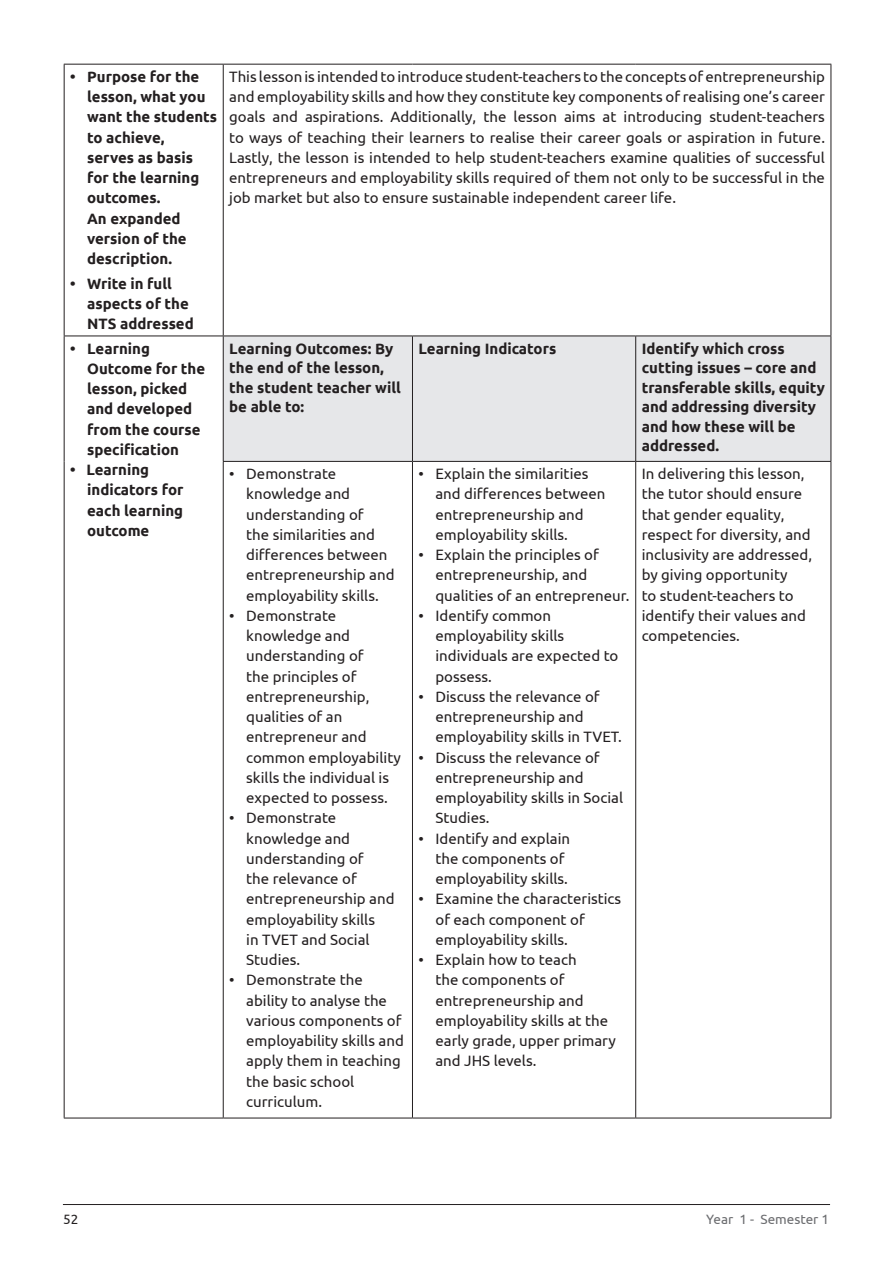
<style>
.page{position:relative;width:893px;height:1263px;background:#fff}
.page>*{position:absolute;margin:0;border:0;box-sizing:border-box;transform-origin:0 0}
.t1{font:15px/20.2px "Ubuntu";color:#231f20}
.t2{font:700 15px/20.2px "Ubuntu";color:#231f20}
.t3{font:13.5px "Ubuntu";color:#6c6d70}
.t4{font:13.5px "Ubuntu";color:#231f20}
</style>
<div class="page">
<hr style="left:63px;top:1204px;width:767px;height:1px;background:#231f20">
<div style="left:224px;top:337px;width:607px;height:124px;background:#e6e7e9"></div>
<hr style="left:64px;top:1118px;width:159px;height:1px;background:#231f20">
<hr style="left:64px;top:64px;width:159px;height:1px;background:#231f20">
<hr style="left:64px;top:65px;width:1px;height:271px;background:#231f20">
<hr style="left:64px;top:336px;width:159px;height:1px;background:#231f20">
<hr style="left:64px;top:336px;width:1px;height:125px;background:#231f20">
<hr style="left:64px;top:461px;width:1px;height:657px;background:#231f20">
<hr style="left:223px;top:64px;width:189px;height:1px;background:#231f20">
<hr style="left:223px;top:65px;width:1px;height:271px;background:#231f20">
<hr style="left:412px;top:64px;width:224px;height:1px;background:#231f20">
<hr style="left:636px;top:64px;width:195px;height:1px;background:#231f20">
<hr style="left:223px;top:336px;width:189px;height:1px;background:#231f20">
<hr style="left:223px;top:336px;width:1px;height:125px;background:#231f20">
<hr style="left:223px;top:461px;width:189px;height:1px;background:#231f20">
<hr style="left:223px;top:462px;width:1px;height:656px;background:#231f20">
<hr style="left:223px;top:1118px;width:189px;height:1px;background:#231f20">
<hr style="left:412px;top:336px;width:224px;height:1px;background:#231f20">
<hr style="left:412px;top:336px;width:1px;height:125px;background:#231f20">
<hr style="left:636px;top:336px;width:195px;height:1px;background:#231f20">
<hr style="left:412px;top:461px;width:224px;height:1px;background:#231f20">
<hr style="left:412px;top:462px;width:1px;height:656px;background:#231f20">
<hr style="left:636px;top:461px;width:195px;height:1px;background:#231f20">
<hr style="left:412px;top:1118px;width:224px;height:1px;background:#231f20">
<hr style="left:636px;top:1118px;width:195px;height:1px;background:#231f20">
<hr style="left:831px;top:65px;width:1px;height:271px;background:#231f20">
<hr style="left:635px;top:336px;width:1px;height:125px;background:#231f20">
<hr style="left:831px;top:336px;width:1px;height:125px;background:#231f20">
<hr style="left:635px;top:462px;width:1px;height:656px;background:#231f20">
<hr style="left:831px;top:462px;width:1px;height:656px;background:#231f20">
<p class="t2" style="left:87px;top:66px;width:132px;text-indent:-17px">• Purpose for the lesson, what you want the students to achieve,<br>serves as basis for the learning outcomes.<br>An expanded version of the description.</p>
<p class="t2" style="left:87px;top:273px;width:108px;text-indent:-17px">• Write in full aspects of the<br>NTS addressed</p>
<p class="t2" style="left:87px;top:338px;width:120px;text-indent:-17px">• Learning<br>Outcome for the lesson, picked and developed from the course specification</p>
<p class="t2" style="left:87px;top:459px;width:98px;text-indent:-17px">• Learning indicators for each learning outcome</p>
<p class="t1" style="left:229px;top:66px;width:597px;text-align:justify">This lesson is intended to introduce student-teachers to the concepts of entrepreneurship and employability skills and how they constitute key components of realising one’s career goals and aspirations. Additionally, the lesson aims at introducing student-teachers to ways of teaching their learners to realise their career goals or aspiration in future.<br>Lastly, the lesson is intended to help student-teachers examine qualities of successful entrepreneurs and employability skills required of them not only to be successful in the job market but also to ensure sustainable independent career life.</p>
<p class="t2" style="left:229px;top:338px;width:173px;line-height:19.5px">Learning Outcomes: By the end of the lesson, the student teacher will be able to:</p>
<p class="t2" style="left:418px;top:338px;width:139px">Learning Indicators</p>
<p class="t2" style="left:642px;top:338px;width:185px;line-height:19.5px">Identify which cross cutting issues – core and transferable skills, equity and addressing diversity and how these will be addressed.</p>
<p class="t1" style="left:246px;top:463px;width:150px;text-indent:-17px">• Demonstrate knowledge and understanding of<br>the similarities and differences between entrepreneurship and employability skills.</p>
<p class="t1" style="left:246px;top:605px;width:156px;text-indent:-17px">• Demonstrate knowledge and understanding of<br>the principles of entrepreneurship, qualities of an entrepreneur and common employability skills the individual is expected to possess.</p>
<p class="t1" style="left:246px;top:807px;width:150px;text-indent:-17px">• Demonstrate knowledge and understanding of<br>the relevance of entrepreneurship and employability skills<br>in TVET and Social<br>Studies.</p>
<p class="t1" style="left:246px;top:969px;width:159px;text-indent:-17px">• Demonstrate the ability to analyse the various components of employability skills and apply them in teaching the basic school curriculum.</p>
<p class="t1" style="left:435px;top:463px;width:171px;text-indent:-17px">• Explain the similarities and differences between entrepreneurship and employability skills.</p>
<p class="t1" style="left:435px;top:544px;width:196px;text-indent:-17px">• Explain the principles of entrepreneurship, and qualities of an entrepreneur.</p>
<p class="t1" style="left:435px;top:605px;width:184px;text-indent:-17px">• Identify common employability skills individuals are expected to possess.</p>
<p class="t1" style="left:435px;top:686px;width:188px;text-indent:-17px">• Discuss the relevance of entrepreneurship and employability skills in TVET.</p>
<p class="t1" style="left:435px;top:747px;width:189px;text-indent:-17px">• Discuss the relevance of entrepreneurship and employability skills in Social<br>Studies.</p>
<p class="t1" style="left:435px;top:828px;width:136px;text-indent:-17px">• Identify and explain the components of employability skills.</p>
<p class="t1" style="left:435px;top:888px;width:187px;text-indent:-17px">• Examine the characteristics of each component of employability skills.</p>
<p class="t1" style="left:435px;top:949px;width:182px;text-indent:-17px">• Explain how to teach<br>the components of entrepreneurship and employability skills at the early grade, upper primary and JHS</p>
<p class="t1" style="left:642px;top:463px;width:172px">I n delivering this lesson, the tutor should ensure that gender equality, respect for diversity, and inclusivity are addressed, by giving opportunity<br>to student-teachers to identify their values and competencies.</p>
<p class="t1" style="left:494px;top:1050px;width:44px">levels.</p>
<p class="t4" style="left:63px;top:1211px;width:17px">52</p>
<p class="t3" style="left:706px;top:1211px;width:125px">Year 1 - Semester 1</p>
</div>
